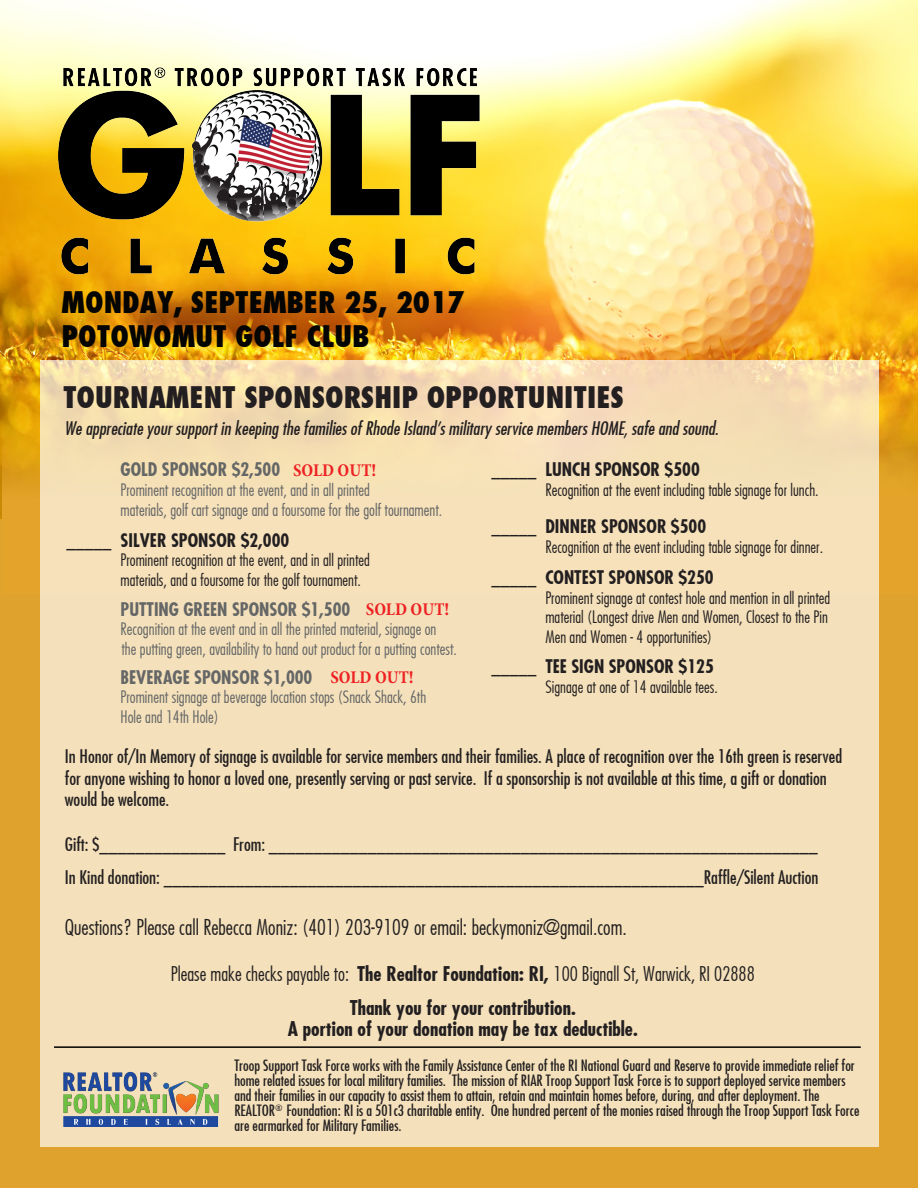
<style>
.page{position:relative;width:918px;height:1188px;background:#fff}
.page>*{position:absolute;margin:0;border:0;box-sizing:border-box;transform-origin:0 0}
.t1{font:800 condensed 28.5px "Futura";color:#040503}
.t2{font:800 condensed 28.5px "Futura";color:#231f20}
.t3{font:300 condensed 21px "Futura";color:#231f20}
.t4{font:300 condensed 19.5px "Futura";color:#231f20}
.t5{font:700 condensed 19.5px "Futura";color:#231f20}
.t6{font:18px/21.6px "Futura Condensed";color:#231f20}
.t7{font:700 condensed 18px "Futura";color:#231f20}
.t8{font:italic condensed 18px "Futura";color:#231f20}
.t9{font:700 condensed 18px "Futura";color:#656666}
.t10{font:700 condensed 18px "Minion Pro";color:#ee2123}
.t11{font:300 condensed 16.5px/19.8px "Futura";color:#231f20}
.t12{font:300 condensed 16.5px/19.8px "Futura";color:#656666}
.t13{font:15px/15px "Futura Condensed";color:#231f20}
.s1{font-weight:300}
.s2{font-weight:700}
</style>
<div class="page">
<div style="left:0;top:475px;width:918px;height:713px;background:#dfa22d"></div>
<img style="left:0;top:0;width:918px;height:518px">
<svg style="left:2px;top:410px;width:916px;height:184px"></svg>
<div style="left:40px;top:361px;width:838px;height:786px;background:#f4e1bb"></div>
<img style="left:63px;top:1071px;width:156px;height:56px">
<hr style="left:54px;top:1046px;width:807px;height:2px;background:#000">
<img style="left:54px;top:58px;width:459px;height:223px">
<p class="t1" style="left:62px;top:284px;width:404px">MONDAY, SEPTEMBER 25, 2017</p>
<p class="t1" style="left:62px;top:318px;width:310px">POTOWOMUT GOLF CLUB</p>
<p class="t2" style="left:63px;top:379px;width:563px">TOURNAMENT SPONSORSHIP OPPORTUNITIES</p>
<p class="t8" style="left:65px;top:417px;width:656px">We appreciate your support in keeping the families of Rhode Island’s military service members HOME, safe and sound.</p>
<p class="t9" style="left:121px;top:458px;width:161px">GOLD SPONSOR $2,500</p>
<p class="t12" style="left:121px;top:480px;width:323px">Prominent recognition at the event, and in all printed<br>materials, golf cart signage and a foursome for the golf tournament.</p>
<p class="t7" style="left:491px;top:458px;width:210px"><span class="s1">_____</span> LUNCH SPONSOR $500</p>
<p class="t11" style="left:545px;top:480px;width:275px">Recognition at the event including table signage for lunch.</p>
<p class="t10" style="left:293px;top:458px;width:85px">SOLD OUT!</p>
<p class="t7" style="left:491px;top:515px;width:216px"><span class="s1">_____</span> DINNER SPONSOR $500</p>
<p class="t11" style="left:545px;top:537px;width:279px">Recognition at the event including table signage for dinner.</p>
<p class="t7" style="left:67px;top:528px;width:224px"><span class="s1">_____</span> SILVER SPONSOR $2,000</p>
<p class="t11" style="left:121px;top:550px;width:251px">Prominent recognition at the event, and in all printed materials, and a foursome for the golf tournament.</p>
<p class="t7" style="left:491px;top:565px;width:224px"><span class="s1">_____</span> CONTEST SPONSOR $250</p>
<p class="t11" style="left:545px;top:587px;width:286px">Prominent signage at contest hole and mention in all printed material (Longest drive Men and Women, Closest to the Pin<br>Men and Women - 4 opportunities)</p>
<p class="t9" style="left:121px;top:597px;width:231px">PUTTING GREEN SPONSOR $1,500</p>
<p class="t12" style="left:121px;top:619px;width:338px">Recognition at the event and in all the printed material, signage on<br>the putting green, availability to hand out product for a putting contest.</p>
<p class="t10" style="left:366px;top:597px;width:85px">SOLD OUT!</p>
<p class="t7" style="left:491px;top:655px;width:224px"><span class="s1">_____</span> TEE SIGN SPONSOR $125</p>
<p class="t11" style="left:545px;top:677px;width:174px">Signage at one of 14 available tees.</p>
<p class="t9" style="left:121px;top:665px;width:193px">BEVERAGE SPONSOR $1,000</p>
<p class="t12" style="left:121px;top:687px;width:307px">Prominent signage at beverage location stops (Snack Shack, 6th<br>Hole and 14th Hole)</p>
<p class="t10" style="left:330px;top:665px;width:85px">SOLD OUT!</p>
<p class="t6" style="left:65px;top:745px;width:779px">In Honor of/In Memory of signage is available for service members and their families. A place of recognition over the 16th green is reserved for anyone wishing to honor a loved one, presently serving or past service. If a sponsorship is not available at this time, a gift or donation would be welcome.</p>
<p class="t6" style="left:65px;top:834px;width:754px">Gift: $______________ From: _____________________________________________________________</p>
<p class="t6" style="left:65px;top:867px;width:755px">In Kind donation: ____________________________________________________________Raffle/Silent Auction</p>
<p class="t3" style="left:65px;top:914px;width:563px">Questions? Please call Rebecca Moniz: (401) 203-9109 or email: beckymoniz@gmail.com.</p>
<p class="t4" style="left:171px;top:961px;width:586px">Please make checks payable to: <span class="s2">The Realtor Foundation: RI,</span> 100 Bignall St, Warwick, RI 02888</p>
<p class="t5" style="left:350px;top:995px;width:227px">Thank you for your contribution.</p>
<p class="t5" style="left:288px;top:1016px;width:352px">A portion of your donation may be tax deductible.</p>
<p class="t13" style="left:234px;top:1058px;width:627px">Troop Support Task Force works with the Family Assistance Center of the RI National Guard and Reserve to provide immediate relief for home related issues for local military families. The mission of RIAR Troop Support Task Force is to support deployed service members and their families in our capacity to assist them to attain, retain and maintain homes before, during, and after deployment. The REALTOR<sup>®</sup> Foundation: RI is a 501c3 charitable entity. One hundred percent of the monies raised through the Troop Support Task Force are earmarked for Military Families.</p>
</div>
